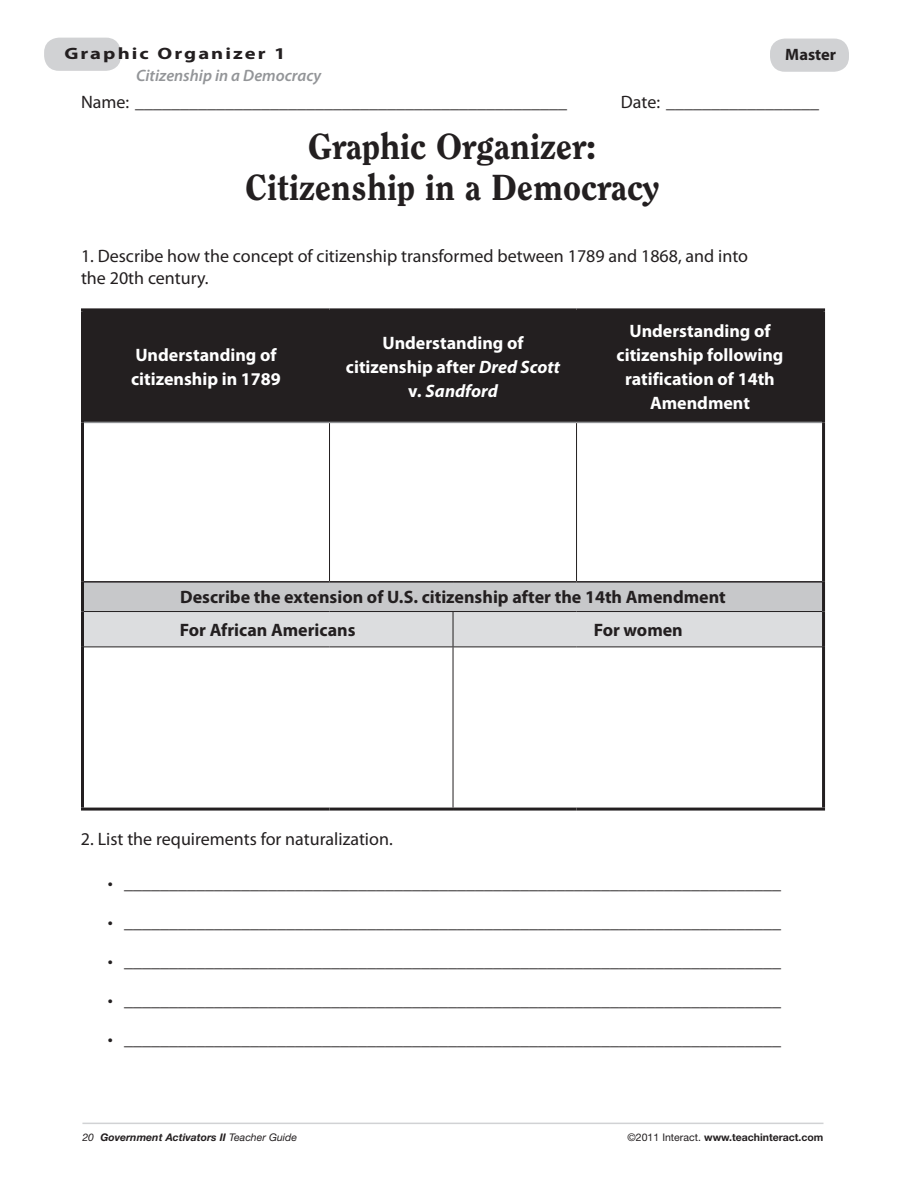
<style>
.page{position:relative;width:918px;height:1188px;background:#fff}
.page>*{position:absolute;margin:0;border:0;box-sizing:border-box;transform-origin:0 0}
.t1{font:800 36px/40.5px "Clearface Std";color:#231f20;text-align:center}
.t2{font:18px/21.6px "Myriad Pro";color:#231f20}
.t3{font:700 18px/24px "Myriad Pro";color:#fff;text-align:center}
.t4{font:700 18px/32.5px "Myriad Pro";color:#231f20}
.t5{font:italic 600 16.5px "Myriad Pro";color:#939598}
.t6{font:700 16.5px "Myriad Pro";letter-spacing:.1em;color:#231f20;scale:1.25 1}
.t7{font:700 16.5px "Myriad Pro";letter-spacing:.1em;color:#231f20}
.t8{font:italic 700 10.5px "Helvetica Neue";color:#231f20}
.t9{font:700 10.5px "Helvetica Neue";color:#231f20}
.s1{font-style:italic}
.s2{font-weight:400}
</style>
<div class="page">
<div style="left:44px;top:38px;width:77px;height:33px;background:#d1d2d4;border-radius:15px"></div>
<hr style="left:82px;top:1123px;width:741px;height:1px;background:#d1d2d4">
<div style="left:770px;top:39px;width:79px;height:33px;background:#d1d2d4;border-radius:15px"></div>
<div style="left:84px;top:311px;width:738px;height:111px;background:#231f20"></div>
<svg style="left:84px;top:423px;width:738px;height:1px"></svg>
<div style="left:82px;top:582px;width:742px;height:30px;background:#c7c8ca"></div>
<div style="left:84px;top:612px;width:738px;height:35px;background:#dcdddf"></div>
<svg style="left:84px;top:648px;width:738px;height:160px"></svg>
<hr style="left:329px;top:311px;width:1px;height:111px;background:#231f20">
<hr style="left:576px;top:311px;width:1px;height:111px;background:#231f20">
<hr style="left:81px;top:308px;width:249px;height:3px;background:#231f20">
<hr style="left:81px;top:311px;width:3px;height:111px;background:#231f20">
<hr style="left:330px;top:308px;width:123px;height:3px;background:#231f20">
<hr style="left:453px;top:308px;width:124px;height:3px;background:#231f20">
<hr style="left:577px;top:308px;width:248px;height:3px;background:#231f20">
<hr style="left:822px;top:311px;width:3px;height:111px;background:#231f20">
<hr style="left:81px;top:422px;width:3px;height:160px;background:#231f20">
<hr style="left:822px;top:422px;width:3px;height:160px;background:#231f20">
<hr style="left:81px;top:582px;width:3px;height:30px;background:#231f20">
<hr style="left:822px;top:582px;width:3px;height:30px;background:#231f20">
<hr style="left:81px;top:612px;width:3px;height:35px;background:#231f20">
<hr style="left:822px;top:612px;width:3px;height:35px;background:#231f20">
<hr style="left:81px;top:647px;width:3px;height:161px;background:#231f20">
<hr style="left:822px;top:647px;width:3px;height:161px;background:#231f20">
<hr style="left:81px;top:808px;width:249px;height:3px;background:#231f20">
<hr style="left:330px;top:808px;width:123px;height:3px;background:#231f20">
<hr style="left:453px;top:808px;width:124px;height:3px;background:#231f20">
<hr style="left:577px;top:808px;width:248px;height:3px;background:#231f20">
<hr style="left:84px;top:581px;width:246px;height:2px;background:#231f20">
<hr style="left:330px;top:581px;width:123px;height:2px;background:#231f20">
<hr style="left:453px;top:581px;width:124px;height:2px;background:#231f20">
<hr style="left:577px;top:581px;width:245px;height:2px;background:#231f20">
<hr style="left:84px;top:422px;width:246px;height:1px;background:#8f9194">
<hr style="left:330px;top:422px;width:123px;height:1px;background:#8f9194">
<hr style="left:453px;top:422px;width:124px;height:1px;background:#8f9194">
<hr style="left:577px;top:422px;width:245px;height:1px;background:#8f9194">
<hr style="left:329px;top:423px;width:1px;height:158px;background:#231f20">
<hr style="left:576px;top:423px;width:1px;height:158px;background:#231f20">
<hr style="left:453px;top:612px;width:1px;height:35px;background:#231f20">
<hr style="left:453px;top:647px;width:1px;height:161px;background:#231f20">
<hr style="left:84px;top:611px;width:246px;height:1px;background:#231f20">
<hr style="left:330px;top:611px;width:123px;height:1px;background:#231f20">
<hr style="left:453px;top:611px;width:124px;height:1px;background:#231f20">
<hr style="left:577px;top:611px;width:245px;height:1px;background:#231f20">
<hr style="left:84px;top:647px;width:246px;height:1px;background:#231f20">
<hr style="left:330px;top:647px;width:123px;height:1px;background:#231f20">
<hr style="left:453px;top:647px;width:124px;height:1px;background:#231f20">
<hr style="left:577px;top:647px;width:245px;height:1px;background:#231f20">
<p class="t6" style="left:64px;top:43px;width:178px">Graphic Organizer 1</p>
<p class="t2" style="left:81px;top:91px;width:487px">Name: ________________________________________________</p>
<p class="t2" style="left:621px;top:91px;width:200px">Date: _________________</p>
<h1 class="t1" style="left:245px;top:126px;width:415px">Graphic Organizer:<br>Citizenship in a Democracy</h1>
<p class="t7" style="left:785px;top:44px;width:52px">Master</p>
<p class="t5" style="left:136px;top:65px;width:187px">Citizenship in a Democracy</p>
<p class="t2" style="left:81px;top:245px;width:669px">1. Describe how the concept of citizenship transformed between 1789 and 1868, and into the 20th century.</p>
<p class="t3" style="left:131px;top:342px;width:151px;text-align:left">Understanding of citizenship in 1789</p>
<p class="t3" style="left:346px;top:330px;width:216px">Understanding of citizenship after <span class="s1">Dred Scott </span>v<span class="s1">. Sandford</span></p>
<p class="t3" style="left:617px;top:318px;width:168px">Understanding of citizenship following ratification of 14th<br>Amendment</p>
<p class="t4" style="left:180px;top:580px;width:547px">Describe the extension of U.S. citizenship after the 14th Amendment<br>For African Americans</p>
<p class="t4" style="left:594px;top:613px;width:91px">For women</p>
<p class="t2" style="left:81px;top:828px;width:313px">2. List the requirements for naturalization.</p>
<p class="t2" style="left:108px;top:872px;width:675px">• _________________________________________________________________________</p>
<p class="t2" style="left:108px;top:911px;width:675px">• _________________________________________________________________________</p>
<p class="t2" style="left:108px;top:950px;width:675px">• _________________________________________________________________________</p>
<p class="t2" style="left:108px;top:989px;width:675px">• _________________________________________________________________________</p>
<p class="t2" style="left:108px;top:1028px;width:675px">• _________________________________________________________________________</p>
<p class="t8" style="left:82px;top:1131px;width:216px"><span class="s2">20</span> Government Activators II <span class="s2">Teacher Guide</span></p>
<p class="t9" style="left:627px;top:1131px;width:198px"><span class="s2">©2011 Interact.</span> www.teachinteract.com</p>
</div>
